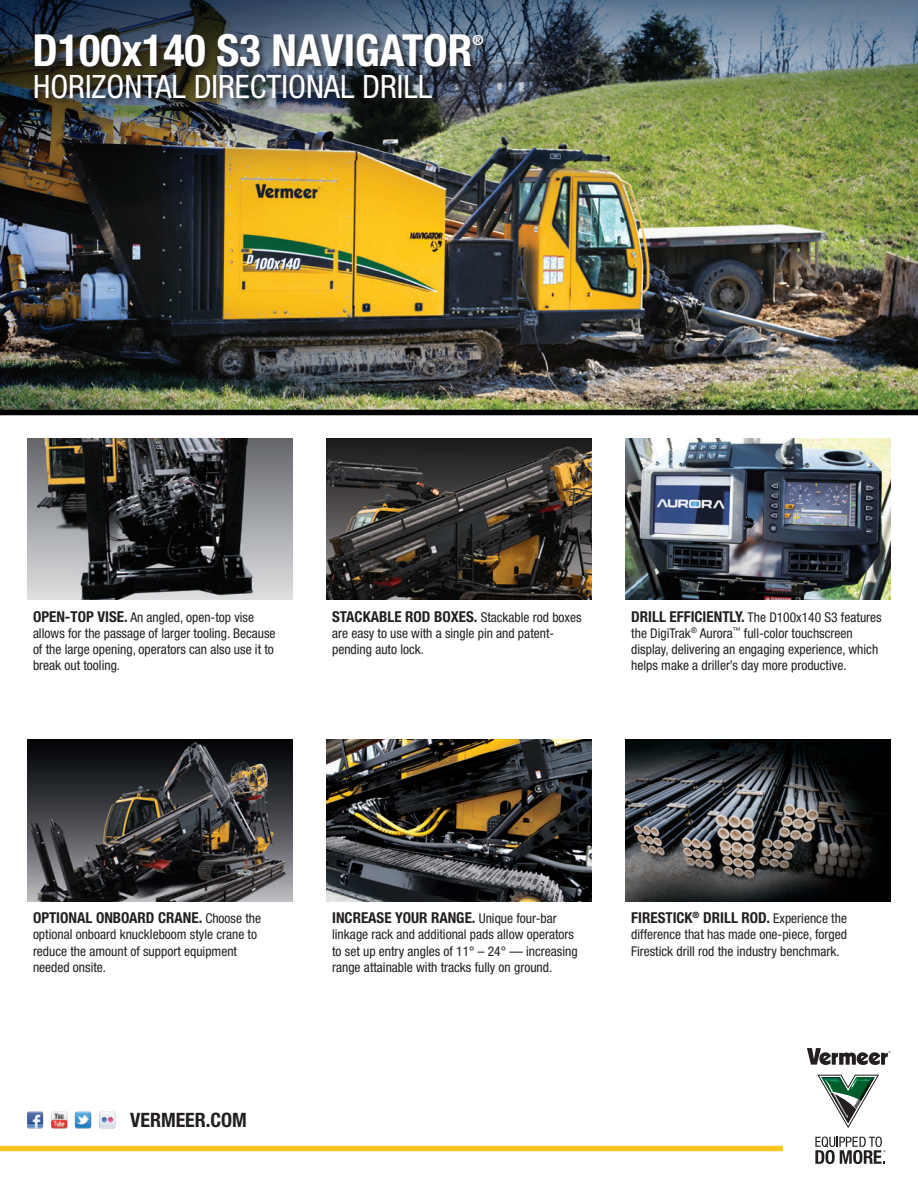
<style>
.page{position:relative;width:918px;height:1188px;background:#fff}
.page>*{position:absolute;margin:0;border:0;box-sizing:border-box;transform-origin:0 0}
.t1{font:700 condensed 44.25px "Helvetica Neue";color:#fff}
.t2{font:condensed 32.25px "Helvetica Neue";color:#fff}
.t3{font:700 condensed 19.8px "Helvetica Neue";color:#231f20}
.t4{font:700 condensed 15px "Helvetica Neue";color:#231f20}
.t5{font:700 condensed 13.95px "Helvetica Neue";color:#fff}
.t6{font:condensed 13.5px/16.2px "Helvetica Neue";color:#231f20}
.s1{font-weight:700;font-size:15px}
.s2{font-weight:400;font-size:13.5px}
</style>
<div class="page">
<img style="left:0;top:0;width:918px;height:410px">
<img style="left:27px;top:438px;width:266px;height:161px">
<img style="left:326px;top:438px;width:266px;height:161px">
<img style="left:625px;top:438px;width:266px;height:161px">
<img style="left:27px;top:740px;width:266px;height:161px">
<img style="left:326px;top:740px;width:266px;height:161px">
<img style="left:625px;top:740px;width:266px;height:161px">
<div style="left:0;top:410px;width:918px;height:5px;background:#010101"></div>
<svg style="left:807px;top:1048px;width:83px;height:17px"></svg>
<svg style="left:815px;top:1137px;width:71px;height:27px"></svg>
<svg style="left:817px;top:1075px;width:62px;height:53px"></svg>
<img style="left:27px;top:1111px;width:89px;height:18px">
<div style="left:0;top:1146px;width:783px;height:5px;background:#fec422"></div>
<div style="left:33px;top:73px;width:407px;height:33px;background:#231f20;opacity:.8"></div>
<div style="left:34px;top:32px;width:457px;height:42px;background:#231f20;opacity:.8"></div>
<p class="t1" style="left:33px;top:24px;width:441px">D100x140 S3 NAVIGATOR</p>
<p class="t5" style="left:473px;top:31px;width:13px">®</p>
<p class="t2" style="left:33px;top:68px;width:400px">HORIZONTAL DIRECTIONAL DRILL</p>
<p class="t6" style="left:33px;top:609px;width:244px"><span class="s1">OPEN-TOP VISE.</span> An angled, open-top vise allows for the passage of larger tooling. Because of the large opening, operators can also use it to break out tooling.</p>
<p class="t4" style="left:332px;top:607px;width:251px">STACKABLE ROD BOXES. <span class="s2">Stackable rod boxes</span></p>
<p class="t6" style="left:332px;top:625px;width:224px">are easy to use with a single pin and patent&shy;pending auto lock.</p>
<p class="t6" style="left:631px;top:609px;width:252px"><span class="s1">DRILL EFFICIENTLY.</span> The D100x140 S3 features the DigiTrak<sup>®</sup> Aurora<sup>™</sup> full-color touchscreen display, delivering an engaging experience, which helps make a driller’s day more productive.</p>
<p class="t4" style="left:33px;top:909px;width:230px">OPTIONAL ONBOARD CRANE. <span class="s2">Choose the</span></p>
<p class="t6" style="left:33px;top:927px;width:226px">optional onboard knuckleboom style crane to reduce the amount of support equipment needed onsite.</p>
<p class="t3" style="left:130px;top:1108px;width:118px">VERMEER.COM</p>
<p class="t4" style="left:332px;top:909px;width:226px">INCREASE YOUR RANGE. <span class="s2">Unique four-bar</span></p>
<p class="t6" style="left:332px;top:927px;width:247px">linkage rack and additional pads allow operators to set up entry angles of 11° – 24° — increasing range attainable with tracks fully on ground.</p>
<p class="t4" style="left:631px;top:909px;width:217px">FIRESTICK<sup>®</sup> DRILL ROD. <span class="s2">Experience the</span></p>
<p class="t6" style="left:631px;top:927px;width:217px">difference that has made one-piece, forged<br>Firestick drill rod the industry benchmark.</p>
</div>
